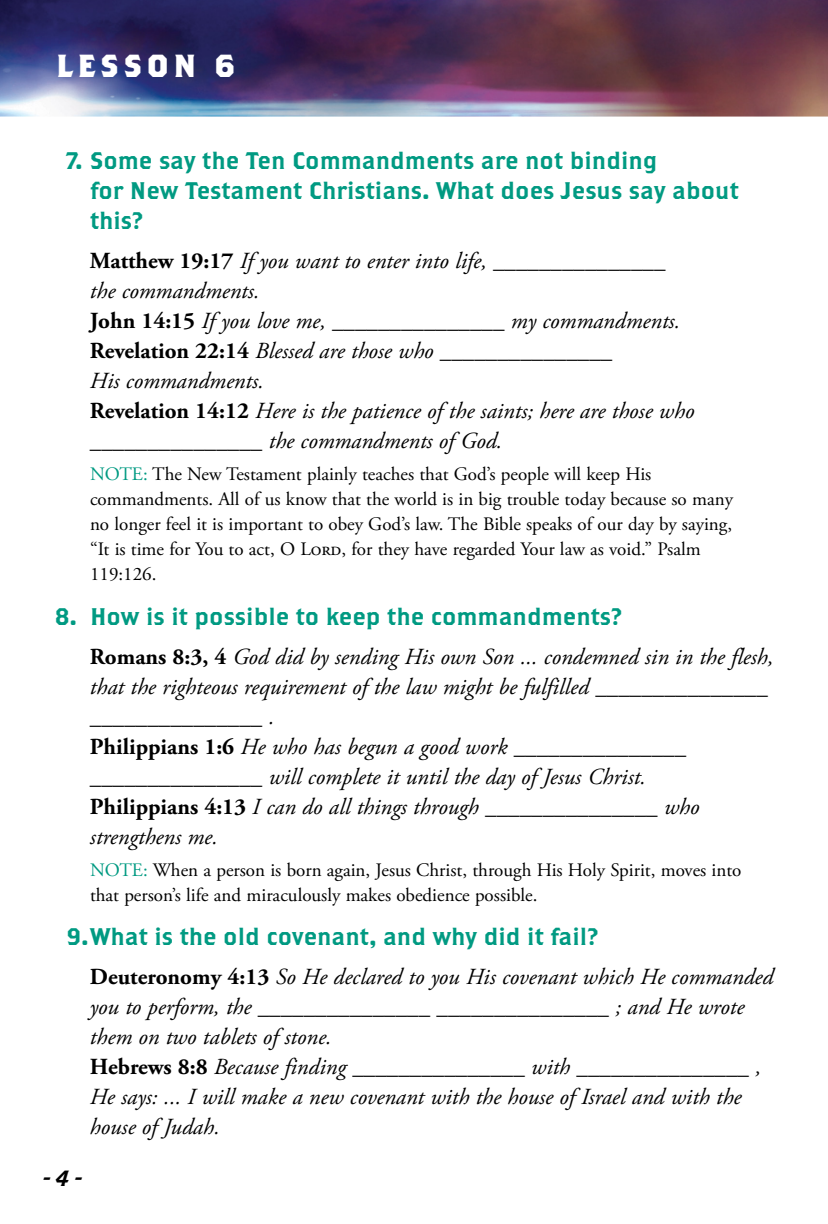
<style>
.page{position:relative;width:828px;height:1224px;background:#fff}
.page>*{position:absolute;margin:0;border:0;box-sizing:border-box;transform-origin:0 0}
.t1{font:700 31.8px "Brothers OT";letter-spacing:.15em;color:#fff}
.t2{font:24px/30px "Brothers OT";color:#009a82}
.t3{font:italic 23px/30px "Adobe Garamond Pro";color:#000}
.t4{font:22px "Brothers OT Super Slant";color:#000}
.t5{font:19px/25px "Adobe Garamond Pro";color:#000}
.s1{font-weight:700;font-style:normal}
.s2{color:#009a82}
</style>
<div class="page">
<img style="left:0;top:0;width:828px;height:116px">
<h1 class="t1" style="left:56px;top:51px;width:180px">LESSON 6</h1>
<p class="t2" style="left:90px;top:147px;width:650px;text-indent:-24px">7. Some say the Ten Commandments are not binding<br>for New Testament Christians. What does Jesus say about this?</p>
<p class="t3" style="left:90px;top:247px;width:606px"><span class="s1">Matthew 19:17</span> If you want to enter into life, _______________ the commandments.<br><span class="s1">John 14:15</span> If you love me, _______________ my commandments.<br><span class="s1">Revelation 22:14</span> Blessed are those who _______________<br>His commandments.<br><span class="s1">Revelation 14:12</span> Here is the patience of the saints; here are those who _______________ the commandments of God.</p>
<p class="t5" style="left:90px;top:463px;width:644px"><span class="s2">NOTE:</span> The New Testament plainly teaches that God’s people will keep His commandments. All of us know that the world is in big trouble today because so many no longer feel it is important to obey God’s law. The Bible speaks of our day by saying, “It is time for You to act, O Lord, for they have regarded Your law as void.” Psalm 119:126.</p>
<p class="t2" style="left:54px;top:603px;width:569px">8. How is it possible to keep the commandments?</p>
<p class="t3" style="left:90px;top:642px;width:685px"><span class="s1">Romans 8:3, 4</span> God did by sending His own Son ... condemned sin in the flesh, that the righteous requirement of the law might be fulfilled _______________ _______________ .<br><span class="s1">Philippians 1:6</span> He who has begun a good work _______________ _______________ will complete it until the day of Jesus Christ.<br><span class="s1">Philippians 4:13</span> I can do all things through _______________ who strengthens me.</p>
<p class="t5" style="left:90px;top:858px;width:653px"><span class="s2">NOTE:</span> When a person is born again, Jesus Christ, through His Holy Spirit, moves into that person’s life and miraculously makes obedience possible.</p>
<p class="t2" style="left:66px;top:923px;width:533px">9.What is the old covenant, and why did it fail?</p>
<p class="t3" style="left:90px;top:963px;width:685px"><span class="s1">Deuteronomy 4:13</span> So He declared to you His covenant which He commanded you to perform, the _______________ _______________ ; and He wrote them on two tablets of stone.<br><span class="s1">Hebrews 8:8</span> Because finding _______________ with _______________ , He says: ... I will make a new covenant with the house of Israel and with the house of Judah.</p>
<p class="t4" style="left:43px;top:1168px;width:41px">- 4 -</p>
</div>
